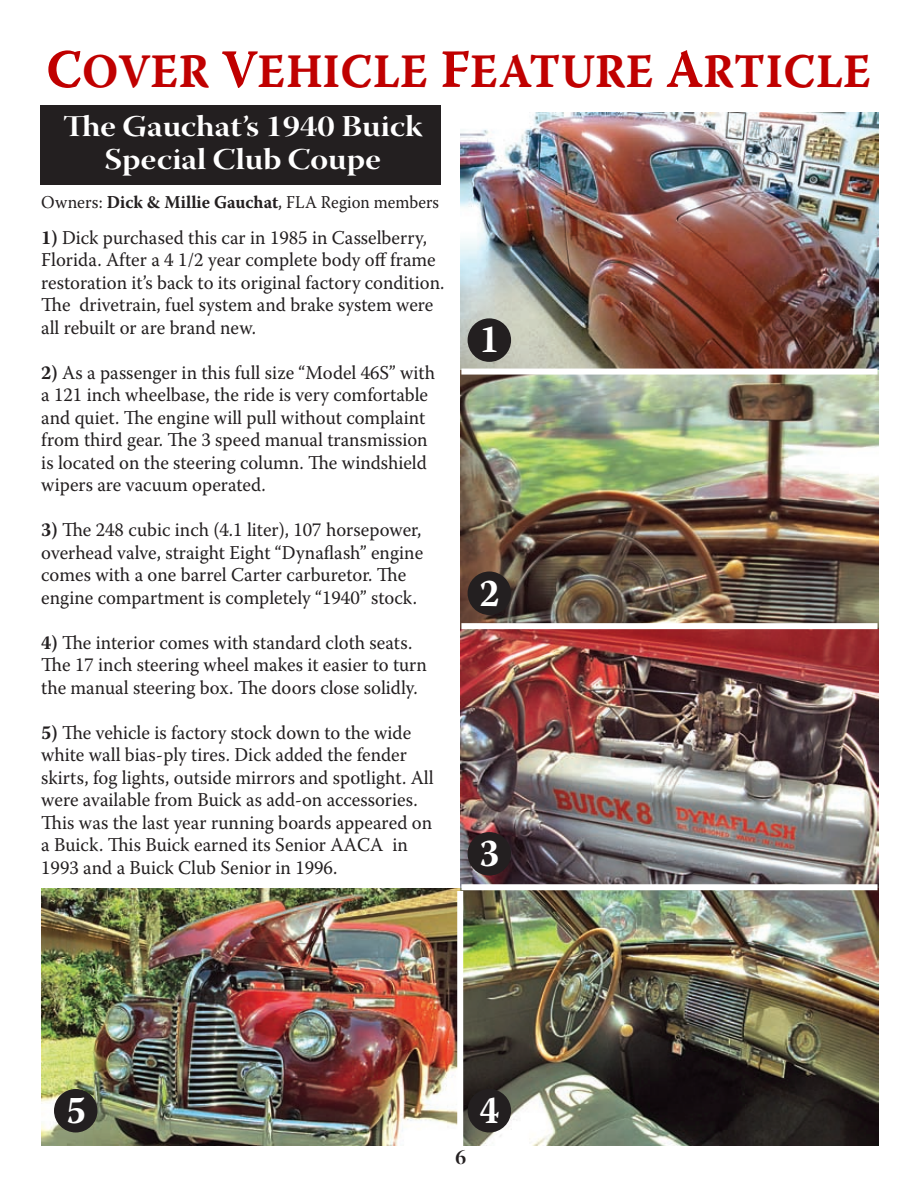
<style>
.page{position:relative;width:918px;height:1188px;background:#fff}
.page>*{position:absolute;margin:0;border:0;box-sizing:border-box;transform-origin:0 0}
.t1{font:48px "Warnock Pro Bold Capt";letter-spacing:.005em;color:#c00000;scale:.93 1}
.t2{font:700 39px "Warnock Pro";color:#fff;scale:.94 1}
.t3{font:30px/33px "Warnock Pro Bold Disp";color:#fff;text-align:center;scale:1.13 1}
.t4{font:21px "Warnock Pro Bold Disp";color:#231f20}
.t5{font:19.5px/22.5px "Warnock Pro";color:#231f20;scale:.96 1}
.t6{font:18px "Warnock Pro";color:#231f20;scale:.96 1}
.s1{font-size:54px}
.s2{font-weight:700}
</style>
<div class="page">
<img style="left:41px;top:888px;width:418px;height:258px">
<img style="left:461px;top:112px;width:418px;height:1034px">
<div style="left:468px;top:318px;width:43px;height:44px;background:#231f20;border-radius:50%"></div>
<div style="left:468px;top:572px;width:43px;height:43px;background:#231f20;border-radius:50%"></div>
<div style="left:468px;top:832px;width:43px;height:44px;background:#231f20;border-radius:50%"></div>
<div style="left:468px;top:1089px;width:43px;height:43px;background:#231f20;border-radius:50%"></div>
<div style="left:54px;top:1089px;width:44px;height:43px;background:#231f20;border-radius:50%"></div>
<div style="left:461px;top:369px;width:417px;height:6px;background:#fff"></div>
<div style="left:461px;top:623px;width:417px;height:6px;background:#fff"></div>
<div style="left:461px;top:884px;width:417px;height:6px;background:#fff"></div>
<div style="left:457px;top:891px;width:6px;height:255px;background:#fff"></div>
<div style="left:40px;top:105px;width:401px;height:80px;background:#231f20"></div>
<h1 class="t1" style="left:46px;top:42px;width:888px"><span class="s1">C</span>OVER <span class="s1">V</span>EHICLE <span class="s1">F</span>EATURE <span class="s1">A</span>RTICLE</h1>
<h3 class="t3" style="left:63px;top:109px;width:320px">The Gauchat’s 1940 Buick<br>Special Club Coupe</h3>
<p class="t6" style="left:41px;top:191px;width:416px">Owners: <span class="s2">Dick &amp; Millie Gauchat</span>, FLA Region members</p>
<p class="t5" style="left:41px;top:226px;width:421px"><span class="s2">1)</span> Dick purchased this car in 1985 in Casselberry, Florida. After a 4 1/2 year complete body off frame restoration it’s back to its original factory condition.<br>The drivetrain, fuel system and brake system were all rebuilt or are brand new.</p>
<p class="t5" style="left:41px;top:361px;width:412px"><span class="s2">2)</span> As a passenger in this full size “Model 46S” with a 121 inch wheelbase, the ride is very comfortable and quiet. The engine will pull without complaint from third gear. The 3 speed manual transmission is located on the steering column. The windshield wipers are vacuum operated.</p>
<p class="t5" style="left:41px;top:518px;width:399px"><span class="s2">3)</span> The 248 cubic inch (4.1 liter), 107 horsepower, overhead valve, straight Eight “Dynaflash” engine comes with a one barrel Carter carburetor. The engine compartment is completely “1940” stock.</p>
<p class="t5" style="left:41px;top:631px;width:403px"><span class="s2">4)</span> The interior comes with standard cloth seats.<br>The 17 inch steering wheel makes it easier to turn the manual steering box. The doors close solidly.</p>
<p class="t5" style="left:41px;top:721px;width:410px"><span class="s2">5)</span> The vehicle is factory stock down to the wide white wall bias-ply tires. Dick added the fender skirts, fog lights, outside mirrors and spotlight. All were available from Buick as add-on accessories.<br>This was the last year running boards appeared on a Buick. This Buick earned its Senior AACA in 1993 and a Buick Club Senior in 1996.</p>
<h2 class="t2" style="left:480px;top:316px;width:23px">1</h2>
<h2 class="t2" style="left:480px;top:569px;width:23px">2</h2>
<h2 class="t2" style="left:480px;top:830px;width:23px">3</h2>
<h2 class="t2" style="left:66px;top:1087px;width:23px">5</h2>
<h2 class="t2" style="left:480px;top:1087px;width:23px">4</h2>
<p class="t4" style="left:455px;top:1145px;width:12px">6</p>
</div>
